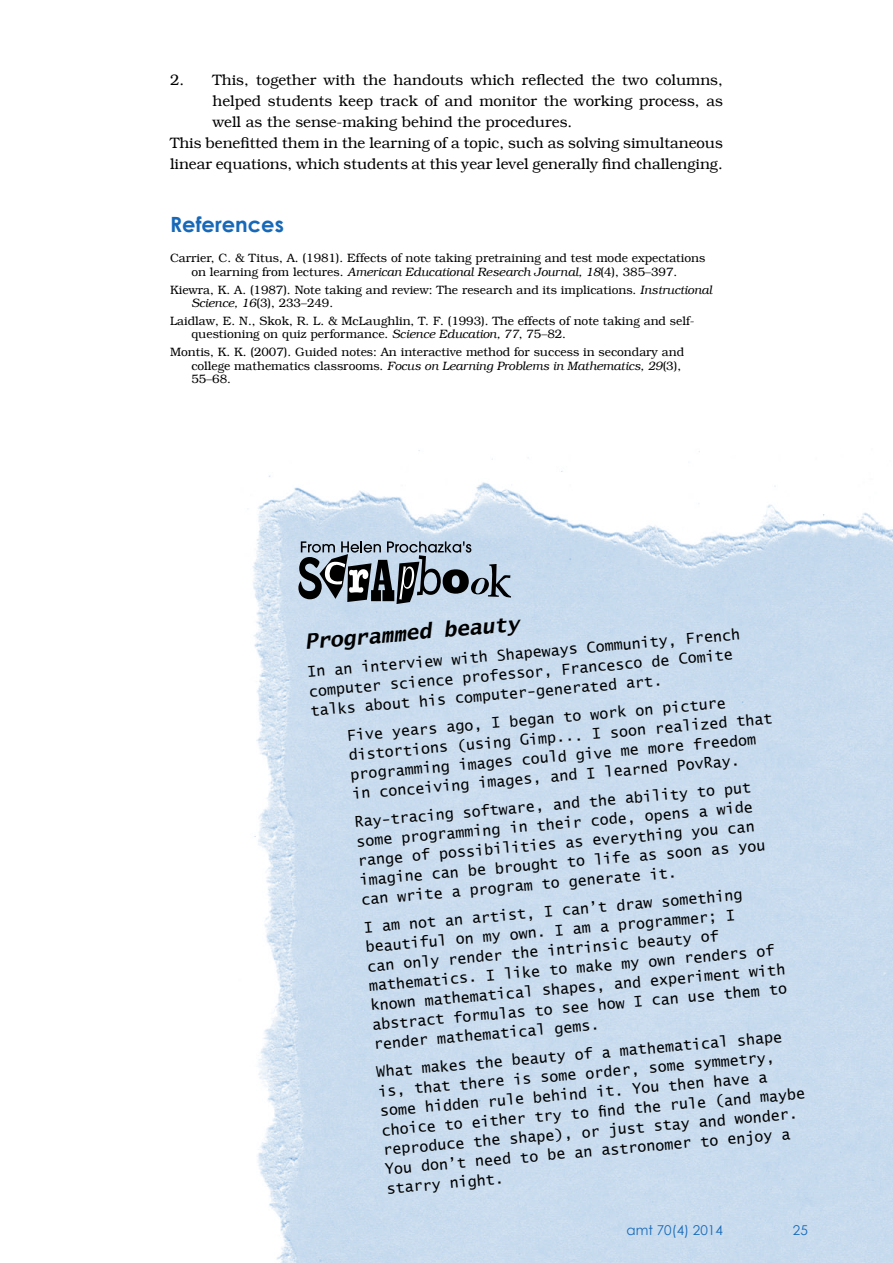
<style>
.page{position:relative;width:893px;height:1263px;background:#fff}
.page>*{position:absolute;margin:0;border:0;box-sizing:border-box;transform-origin:0 0}
.t1{font:italic 700 21px "Lucida Sans Typewriter";color:#000}
.t2{font:700 21px "Century Gothic";color:#1769b8}
.t3{font:15px/19.5px "Lucida Sans Typewriter";color:#000}
.t4{font:300 15px "Bookman LT";color:#000}
.t5{font:13.5px "Century Gothic";color:#1769b8}
.t6{font:300 12px/13.5px "Bookman LT";color:#000}
.s1{font-style:italic}
</style>
<div class="page">
<img style="left:247px;top:450px;width:646px;height:813px">
<svg style="left:298px;top:541px;width:213px;height:63px;background:#87939f"></svg>
<p class="t4" style="left:170px;top:71px;width:554px">2. This, together with the handouts which reflected the two columns,</p>
<p class="t4" style="left:213px;top:92px;width:512px">helped students keep track of and monitor the working process, as</p>
<p class="t4" style="left:213px;top:113px;width:361px">well as the sense-making behind the procedures.</p>
<p class="t4" style="left:170px;top:134px;width:554px">This benefitted them in the learning of a topic, such as solving simultaneous</p>
<p class="t4" style="left:170px;top:155px;width:554px">linear equations, which students at this year level generally find challenging.</p>
<h1 class="t2" style="left:170px;top:211px;width:115px">References</h1>
<p class="t6" style="left:170px;top:252px;width:537px;text-align:center">Carrier, C. &amp; Titus, A. (1981). Effects of note taking pretraining and test mode expectations on learning from lectures. <span class="s1">American Educational Research Journal, 18</span>(4), 385–397.</p>
<p class="t6" style="left:191px;top:283px;width:522px;text-indent:-21px">Kiewra, K. A. (1987). Note taking and review: The research and its implications. <span class="s1">Instructional<br>Science, 16</span>(3), 233–249.</p>
<p class="t6" style="left:191px;top:314px;width:505px;text-indent:-21px">Laidlaw, E. N., Skok, R. L. &amp; McLaughlin, T. F. (1993). The effects of note taking and self&shy;questioning on quiz performance. <span class="s1">Science Education, 77</span>, 75–82.</p>
<p class="t6" style="left:191px;top:345px;width:494px;text-indent:-21px">Montis, K. K. (2007). Guided notes: An interactive method for success in secondary and college mathematics classrooms. <span class="s1">Focus on Learning Problems in Mathematics, 29</span>(3),<br>55–68.</p>
<h1 class="t1" style="left:304px;top:630px;width:217px;rotate:-5deg">Programmed beauty</h1>
<p class="t3" style="left:307px;top:662px;width:436px;rotate:-5deg">In an interview with Shapeways Community, French computer science professor, Francesco de Comite talks about his computer-generated art.</p>
<p class="t3" style="left:346px;top:726px;width:427px;rotate:-5deg">Five years ago, I began to work on picture distortions (using Gimp... I soon realized that programming images could give me more freedom in conceiving images, and I learned PovRay.</p>
<p class="t3" style="left:354px;top:812px;width:409px;rotate:-5deg">Ray-tracing software, and the ability to put some programming in their code, opens a wide range of possibilities as everything you can imagine can be brought to life as soon as you can write a program to generate it.</p>
<p class="t3" style="left:363px;top:918px;width:418px;rotate:-5deg">I am not an artist, I can’t draw something beautiful on my own. I am a programmer; I<br>can only render the intrinsic beauty of mathematics. I like to make my own renders of known mathematical shapes, and experiment with abstract formulas to see how I can use them to render mathematical gems.</p>
<p class="t3" style="left:376px;top:1062px;width:427px;rotate:-5deg">What makes the beauty of a mathematical shape is, that there is some order, some symmetry, some hidden rule behind it. You then have a choice to either try to find the rule (and maybe reproduce the shape), or just stay and wonder.<br>You don’t need to be an astronomer to enjoy a starry night.</p>
<p class="t5" style="left:627px;top:1222px;width:98px">amt 70(4) 2014</p>
<p class="t5" style="left:793px;top:1222px;width:16px">25</p>
</div>
